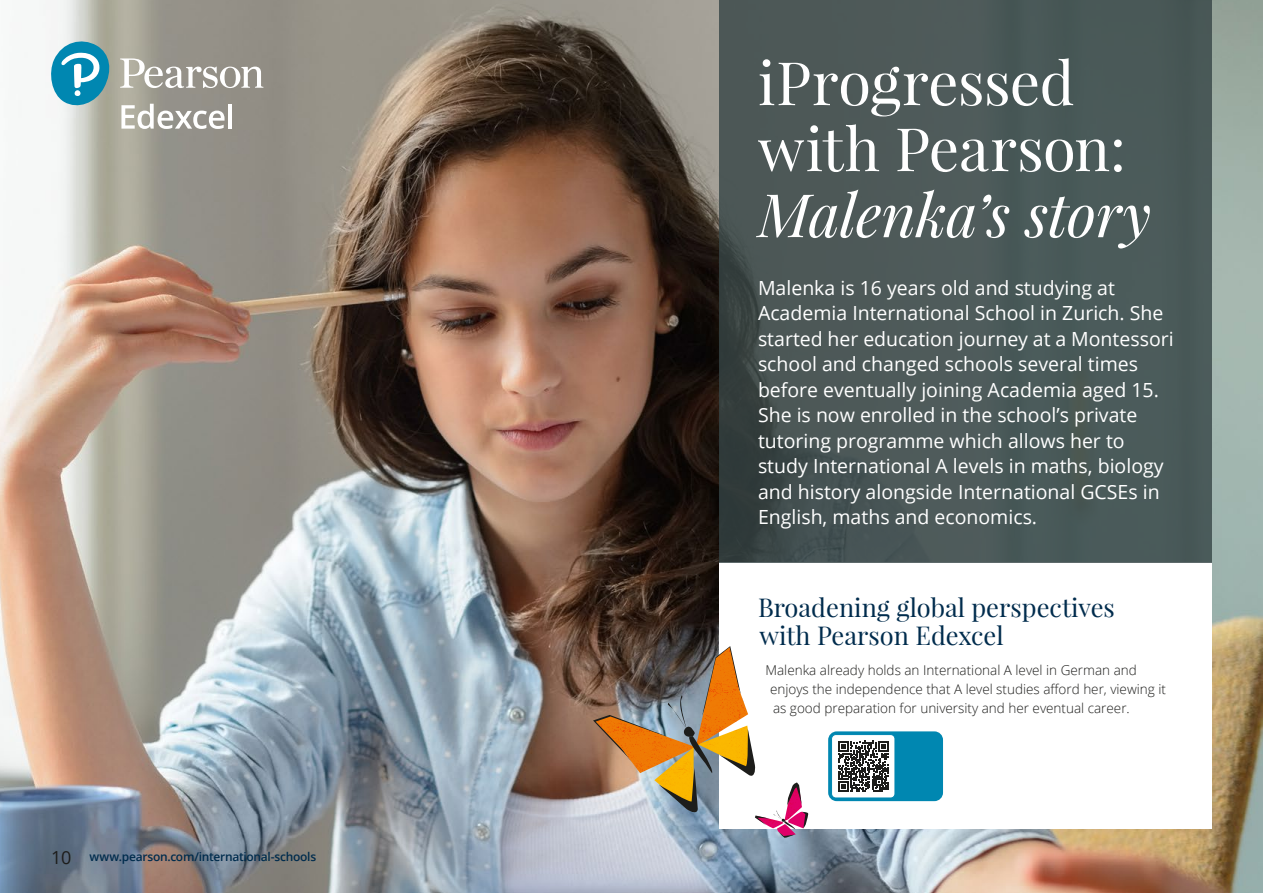
<style>
.page{position:relative;width:1263px;height:893px;background:#fff}
.page>*{position:absolute;margin:0;border:0;box-sizing:border-box;transform-origin:0 0}
.t1{font:60px/66px "Playfair Display";letter-spacing:-.01em;color:#fff}
.t2{font:italic 60px "Playfair Display";letter-spacing:-.005em;color:#fff}
.t3{font:25.5px/28px "Playfair Display";color:#002c4d}
.t4{font:19.5px/25.5px "Open Sans";color:#fff}
.t5{font:300 13.5px/18.9px "Open Sans";color:#1d1d1b}
.t6{font:600 12px "Open Sans";letter-spacing:-.025em;color:#002c4d}
.s1{font-weight:400;font-size:18px;color:#1d1d1b}
</style>
<div class="page">
<img style="left:0;top:0;width:1263px;height:893px">
<div style="left:720px;top:562px;width:492px;height:267px;background:#fff"></div>
<svg style="left:720px;top:0;width:492px;height:562px;background:#495756"></svg>
<div style="left:830px;top:734px;width:111px;height:65px;background:#0087b1;border-radius:6px"></div>
<div style="left:828px;top:731px;width:115px;height:70px;border:4px solid #0087b1;border-radius:6px"></div>
<div style="left:831px;top:735px;width:64px;height:63px;background:#fff;border-radius:4px"></div>
<svg style="left:838px;top:741px;width:51px;height:51px"></svg>
<div style="left:831px;top:734px;width:64px;height:64px;border:1px solid #0087b1;border-radius:4px"></div>
<svg style="left:51px;top:37px;width:62px;height:73px"></svg>
<svg style="left:120px;top:58px;width:143px;height:30px"></svg>
<svg style="left:121px;top:104px;width:104px;height:25px"></svg>
<hr style="left:228px;top:104px;width:4px;height:25px;background:#fff">
<img style="left:589px;top:634px;width:220px;height:204px">
<p class="t6" style="left:51px;top:848px;width:267px"><span class="s1">10</span> www.pearson.com/international-schools</p>
<h1 class="t1" style="left:758px;top:49px;width:369px">iProgressed with Pearson:</h1>
<h1 class="t2" style="left:758px;top:175px;width:395px">Malenka’s story</h1>
<p class="t4" style="left:758px;top:274px;width:417px">Malenka is 16 years old and studying at Academia International School in Zurich. She started her education journey at a Montessori school and changed schools several times before eventually joining Academia aged 15.<br>She is now enrolled in the school’s private tutoring programme which allows her to study International A levels in maths, biology and history alongside International GCSEs in English, maths and economics.</p>
<h2 class="t3" style="left:758px;top:593px;width:358px">Broadening global perspectives with Pearson Edexcel</h2>
<p class="t5" style="left:770px;top:661px;width:397px;text-indent:-4px">Malenka already holds an International A level in German and enjoys the independence that A level studies afford her, viewing it as good preparation for university and her eventual career.</p>
</div>
